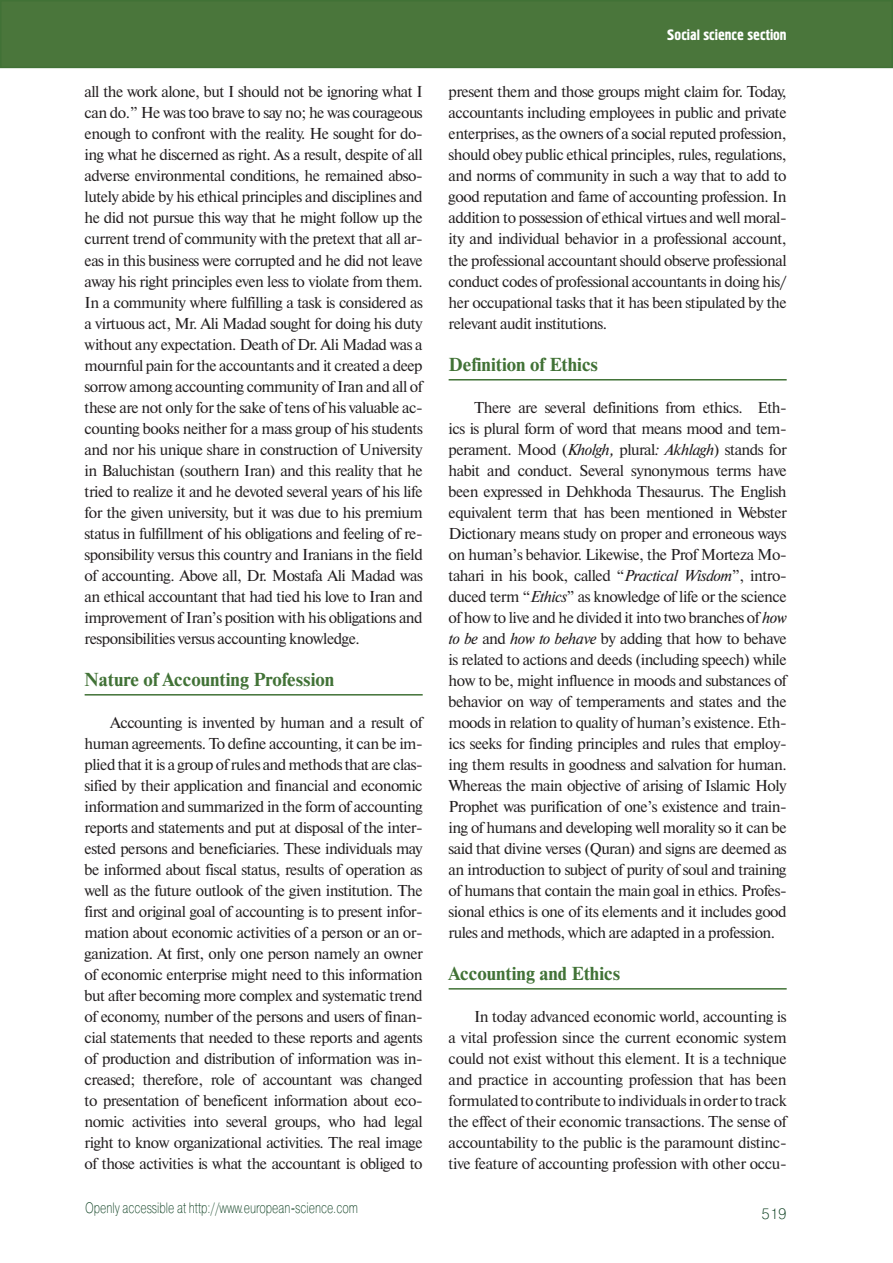
<style>
.page{position:relative;width:893px;height:1263px;background:#fff}
.page>*{position:absolute;margin:0;border:0;box-sizing:border-box;transform-origin:0 0}
.Заголовок{font:700 18.75px "Newton C";color:#417236}
.Текст_статьи{font:15.75px/21px "Newton C";letter-spacing:-.03em;color:#231f20;text-align:justify}
.Нижний_колонтитул{font:15px "Pragmatica Light C";color:#0b3e1f;scale:.75 1}
.Верхний_колонтитул{font:15px "Hermes C";color:#fff}
.Колонцифра{font:15px "Pragmatica Light C";color:#0b3e1f}
.s1{font-style:italic}
</style>
<div class="page">
<div style="left:1px;top:1px;width:891px;height:66px;background:#4a763b"></div>
<div style="left:0;top:0;width:893px;height:68px;border:2px solid #417236"></div>
<hr style="left:85px;top:694px;width:338px;height:1px;background:#417236">
<hr style="left:449px;top:379px;width:338px;height:1px;background:#417236">
<hr style="left:449px;top:988px;width:338px;height:1px;background:#417236">
<p class="Текст_статьи" style="left:85px;top:82px;width:340px">all the work alone, but I should not be ignoring what I can do.” He was too brave to say no; he was courageous enough to confront with the reality. He sought for do&shy;ing what he discerned as right. As a result, despite of all adverse environmental conditions, he remained abso&shy;lutely abide by his ethical principles and disciplines and he did not pursue this way that he might follow up the current trend of community with the pretext that all ar&shy;eas in this business were corrupted and he did not leave away his right principles even less to violate from them.<br>In a community where fulfilling a task is considered as a virtuous act, Mr. Ali Madad sought for doing his duty without any expectation. Death of Dr. Ali Madad was a mournful pain for the accountants and it created a deep sorrow among accounting community of Iran and all of these are not only for the sake of tens of his valuable ac&shy;counting books neither for a mass group of his students and nor his unique share in construction of University in Baluchistan (southern Iran) and this reality that he tried to realize it and he devoted several years of his life for the given university, but it was due to his premium status in fulfillment of his obligations and feeling of re&shy;sponsibility versus this country and Iranians in the field of accounting. Above all, Dr. Mostafa Ali Madad was an ethical accountant that had tied his love to Iran and improvement of Iran’s position with his obligations and responsibilities versus accounting knowledge.</p>
<p class="Заголовок" style="left:85px;top:669px;width:251px">Nature of Accounting Profession</p>
<p class="Текст_статьи" style="left:85px;top:712px;width:340px;text-indent:26px">Accounting is invented by human and a result of human agreements. To define accounting, it can be im&shy;plied that it is a group of rules and methods that are clas&shy;sified by their application and financial and economic information and summarized in the form of accounting reports and statements and put at disposal of the inter&shy;ested persons and beneficiaries. These individuals may be informed about fiscal status, results of operation as well as the future outlook of the given institution. The first and original goal of accounting is to present infor&shy;mation about economic activities of a person or an or&shy;ganization. At first, only one person namely an owner of economic enterprise might need to this information but after becoming more complex and systematic trend of economy, number of the persons and users of finan&shy;cial statements that needed to these reports and agents of production and distribution of information was in&shy;creased; therefore, role of accountant was changed to presentation of beneficent information about eco&shy;nomic activities into several groups, who had legal right to know organizational activities. The real image of those activities is what the accountant is obliged to</p>
<p class="Нижний_колонтитул" style="left:85px;top:1199px;width:365px">Openly accessible at http://www.european-science.com</p>
<p class="Верхний_колонтитул" style="left:667px;top:26px;width:121px">Social science section</p>
<p class="Текст_статьи" style="left:449px;top:82px;width:340px">present them and those groups might claim for. Today, accountants including employees in public and private enterprises, as the owners of a social reputed profession, should obey public ethical principles, rules, regulations, and norms of community in such a way that to add to good reputation and fame of accounting profession. In addition to possession of ethical virtues and well moral&shy;ity and individual behavior in a professional account, the professional accountant should observe professional conduct codes of professional accountants in doing his/ her occupational tasks that it has been stipulated by the relevant audit institutions.</p>
<p class="Заголовок" style="left:449px;top:354px;width:151px">Definition of Ethics</p>
<p class="Текст_статьи" style="left:449px;top:397px;width:340px;text-indent:26px">There are several definitions from ethics. Eth&shy;ics is plural form of word that means mood and tem&shy;perament. Mood (<span class="s1">Kholgh,</span> plural<span class="s1">: Akhlagh</span>) stands for habit and conduct. Several synonymous terms have been expressed in Dehkhoda Thesaurus. The English equivalent term that has been mentioned in Webster Dictionary means study on proper and erroneous ways on human’s behavior. Likewise, the Prof Morteza Mo&shy;tahari in his book, called “<span class="s1">Practical Wisdom</span>”, intro&shy;duced term “<span class="s1">Ethics</span>” as knowledge of life or the science of how to live and he divided it into two branches of <span class="s1">how to be</span> and <span class="s1">how to behave</span> by adding that how to behave is related to actions and deeds (including speech) while how to be, might influence in moods and substances of behavior on way of temperaments and states and the moods in relation to quality of human’s existence. Eth&shy;ics seeks for finding principles and rules that employ&shy;ing them results in goodness and salvation for human.<br>Whereas the main objective of arising of Islamic Holy Prophet was purification of one’s existence and train&shy;ing of humans and developing well morality so it can be said that divine verses (Quran) and signs are deemed as an introduction to subject of purity of soul and training of humans that contain the main goal in ethics. Profes&shy;sional ethics is one of its elements and it includes good rules and methods, which are adapted in a profession.</p>
<p class="Заголовок" style="left:449px;top:963px;width:173px">Accounting and Ethics</p>
<p class="Текст_статьи" style="left:449px;top:1006px;width:340px;text-indent:26px">In today advanced economic world, accounting is a vital profession since the current economic system could not exist without this element. It is a technique and practice in accounting profession that has been formulated to contribute to individuals in order to track the effect of their economic transactions. The sense of accountability to the public is the paramount distinc&shy;tive feature of accounting profession with other occu-</p>
<p class="Колонцифра" style="left:762px;top:1205px;width:27px">519</p>
</div>
